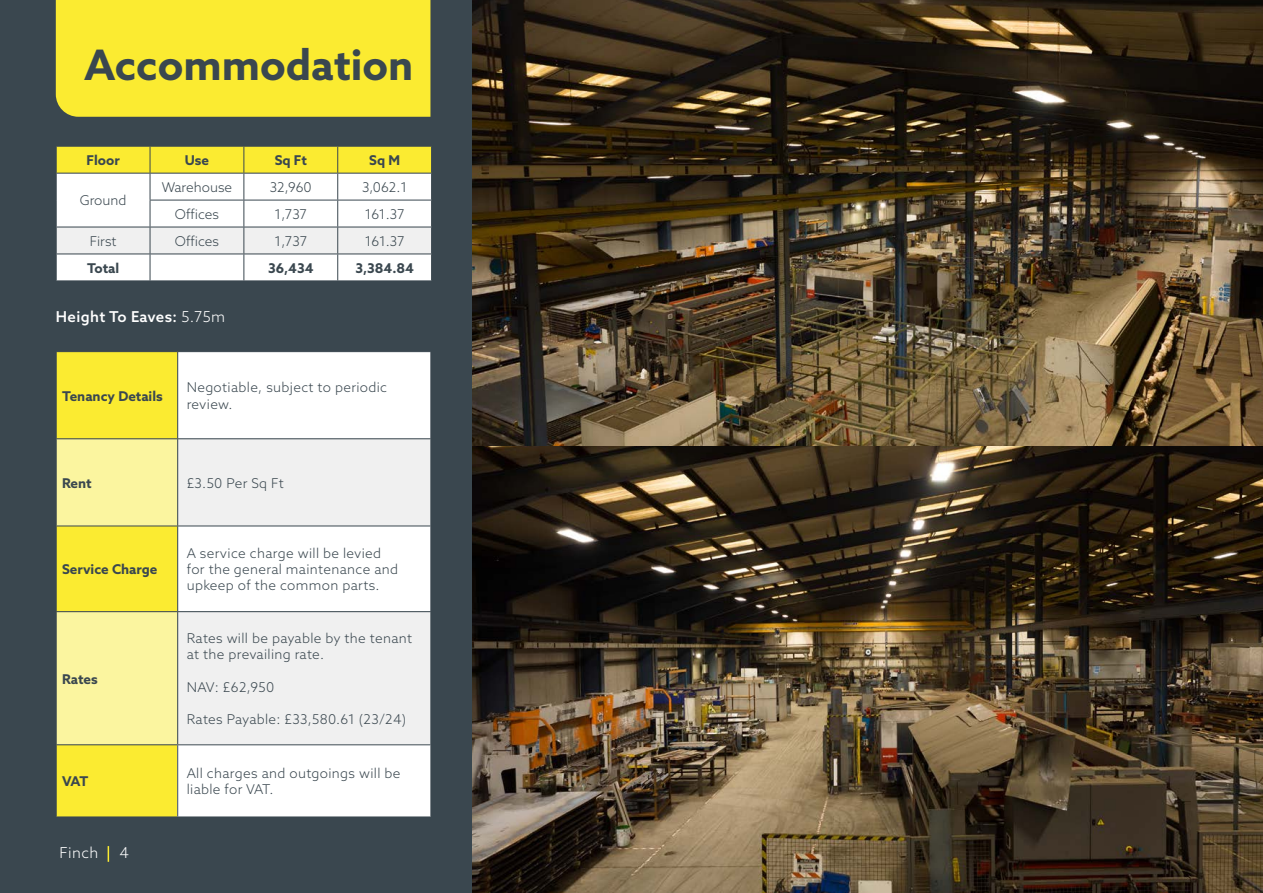
<style>
.page{position:relative;width:1263px;height:893px;background:#3a474f}
.page>*{position:absolute;margin:0;border:0;box-sizing:border-box;transform-origin:0 0}
.t1{font:700 42px "Azo Sans";color:#3a474f}
.Body_Text{font:500 15px "Azo Sans";letter-spacing:.025em;color:#fff}
.Body_Text-2{font:300 15px "Azo Sans";letter-spacing:.025em;color:#fff}
.Body_Text-3{font:300 13.5px/16.2px "Azo Sans";letter-spacing:.025em;color:#3a474f}
.t2{font:700 13.5px "Azo Sans";color:#3a474f}
.Body_Text-4{font:300 13.5px "Azo Sans";color:#3a474f}
.s1{font-weight:300}
</style>
<div class="page">
<div style="left:56px;top:0;width:374px;height:117px;background:#fbeb31"></div>
<svg style="left:108px;top:846px;width:1px;height:16px"></svg>
<div style="left:57px;top:352px;width:120px;height:465px;background:#fbeb31"></div>
<div style="left:178px;top:352px;width:252px;height:86px;background:#fff"></div>
<svg style="left:57px;top:439px;width:120px;height:305px;background:#faf180"></svg>
<svg style="left:178px;top:439px;width:252px;height:305px;background:#f3f3f3"></svg>
<div style="left:178px;top:745px;width:253px;height:72px;background:#fff"></div>
<hr style="left:56px;top:438px;width:122px;height:1px;background:#3a474f">
<hr style="left:56px;top:526px;width:122px;height:1px;background:#3a474f">
<hr style="left:178px;top:526px;width:253px;height:1px;background:#3a474f">
<hr style="left:56px;top:611px;width:122px;height:1px;background:#3a474f">
<hr style="left:178px;top:611px;width:253px;height:1px;background:#3a474f">
<hr style="left:56px;top:744px;width:122px;height:1px;background:#3a474f">
<hr style="left:430px;top:745px;width:1px;height:72px;background:#3a474f">
<svg style="left:56px;top:146px;width:376px;height:135px;background:#f1efcc"></svg>
<hr style="left:56px;top:254px;width:94px;height:1px;background:#3a474f">
<img style="left:472px;top:0;width:791px;height:893px">
<p class="t1" style="left:84px;top:37px;width:331px">Accommodation</p>
<p class="t2" style="left:86px;top:151px;width:35px">Floor</p>
<p class="t2" style="left:185px;top:151px;width:26px">Use</p>
<p class="t2" style="left:275px;top:151px;width:34px">Sq Ft</p>
<p class="t2" style="left:369px;top:151px;width:32px">Sq M</p>
<p class="Body_Text-3" style="left:80px;top:192px;width:48px">Ground</p>
<p class="Body_Text-4" style="left:162px;top:178px;width:72px">Warehouse</p>
<p class="Body_Text-3" style="left:270px;top:179px;width:43px">32,960</p>
<p class="Body_Text-3" style="left:362px;top:179px;width:47px">3,062.1</p>
<p class="Body_Text-3" style="left:175px;top:206px;width:46px">Offices</p>
<p class="Body_Text-3" style="left:275px;top:206px;width:34px">1,737</p>
<p class="Body_Text-3" style="left:365px;top:206px;width:41px">161.37</p>
<p class="Body_Text-3" style="left:90px;top:233px;width:28px">First</p>
<p class="Body_Text-3" style="left:175px;top:233px;width:46px">Offices</p>
<p class="Body_Text-3" style="left:275px;top:233px;width:34px">1,737</p>
<p class="Body_Text-3" style="left:365px;top:233px;width:41px">161.37</p>
<p class="t2" style="left:87px;top:259px;width:34px">Total</p>
<p class="t2" style="left:268px;top:259px;width:47px">36,434</p>
<p class="t2" style="left:355px;top:259px;width:60px">3,384.84</p>
<p class="Body_Text" style="left:56px;top:307px;width:171px">Height To Eaves: <span class="s1">5.75m</span></p>
<p class="t2" style="left:62px;top:387px;width:102px">Tenancy Details</p>
<p class="Body_Text-3" style="left:187px;top:379px;width:202px">Negotiable, subject to periodic review.</p>
<p class="t2" style="left:62px;top:474px;width:31px">Rent</p>
<p class="Body_Text-3" style="left:187px;top:475px;width:99px">£3.50 Per Sq Ft</p>
<p class="t2" style="left:62px;top:560px;width:97px">Service Charge</p>
<p class="t2" style="left:62px;top:670px;width:37px">Rates</p>
<p class="Body_Text-3" style="left:187px;top:545px;width:213px">A service charge will be levied for the general maintenance and upkeep of the common parts.</p>
<p class="Body_Text-3" style="left:187px;top:630px;width:227px">Rates will be payable by the tenant at the prevailing rate.</p>
<p class="Body_Text-3" style="left:187px;top:679px;width:89px">NAV: £62,950</p>
<p class="Body_Text-3" style="left:187px;top:711px;width:221px">Rates Payable: £33,580.61 (23/24)</p>
<p class="t2" style="left:62px;top:772px;width:28px">VAT</p>
<p class="Body_Text-3" style="left:187px;top:765px;width:215px">All charges and outgoings will be liable for VAT.</p>
<p class="Body_Text-2" style="left:60px;top:843px;width:40px">Finch</p>
<p class="Body_Text-2" style="left:120px;top:843px;width:11px">4</p>
</div>
